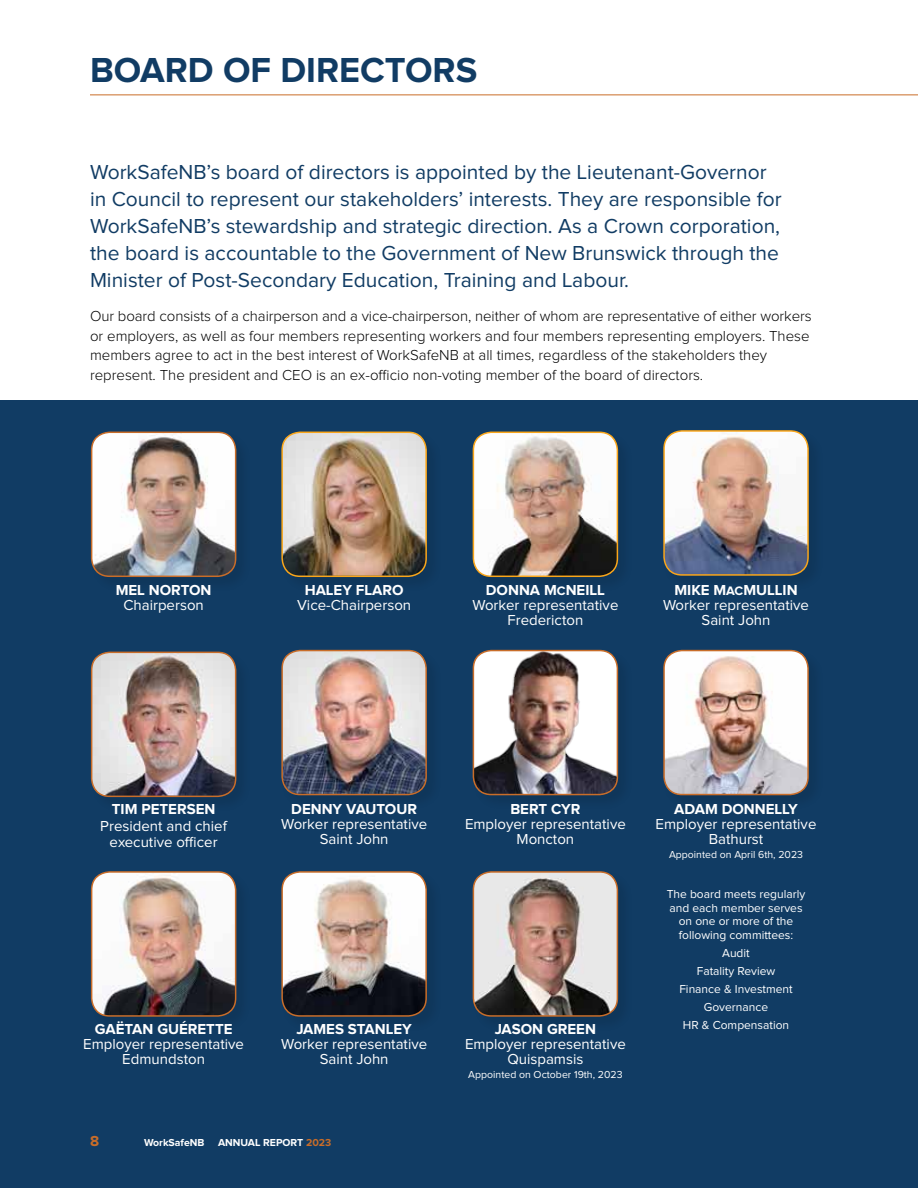
<style>
.page{position:relative;width:918px;height:1188px;background:#fff}
.page>*{position:absolute;margin:0;border:0;box-sizing:border-box;transform-origin:0 0}
.t1{font:700 36px "Proxima Nova";color:#113c64}
.t2{font:21px/27px "Proxima Nova";color:#113c64}
.t3{font:300 15px/19.5px "Proxima Nova";color:#000}
.t4{font:15px/15px "Proxima Nova";color:#fff;text-align:center}
.t5{font:700 15px "Proxima Nova";color:#fff}
.t6{font:700 15px "Proxima Nova";color:#c96d29}
.t7{font:12px/18px "Proxima Nova";color:#fff;text-align:center}
.t8{font:10.5px "Proxima Nova";color:#fff}
.t9{font:700 10.5px "Proxima Nova";color:#fff}
.s1{font-weight:700}
.s2{font-weight:700;font-size:12.75px}
.s3{color:#c96d29}
</style>
<div class="page">
<hr style="left:90px;top:94px;width:828px;height:1px;background:#c96d29">
<div style="left:0;top:400px;width:918px;height:788px;background:#113c64"></div>
<div style="left:281px;top:870px;width:162px;height:162px;background:#103960"></div>
<img style="left:284px;top:872px;width:142px;height:142px">
<div style="left:281px;top:871px;width:146px;height:146px;border:2px solid #c96d29;border-radius:18px"></div>
<div style="left:90px;top:870px;width:162px;height:162px;background:#103960"></div>
<img style="left:92px;top:872px;width:144px;height:144px">
<div style="left:91px;top:871px;width:145px;height:146px;border:2px solid #c96d29;border-radius:18px"></div>
<div style="left:472px;top:649px;width:162px;height:162px;background:#103a60"></div>
<img style="left:473px;top:651px;width:144px;height:144px">
<div style="left:473px;top:650px;width:145px;height:145px;border:2px solid #c96d29;border-radius:18px"></div>
<div style="left:281px;top:649px;width:162px;height:162px;background:#103a60"></div>
<img style="left:282px;top:651px;width:144px;height:143px">
<div style="left:281px;top:650px;width:146px;height:145px;border:2px solid #c96d29;border-radius:18px"></div>
<div style="left:663px;top:429px;width:162px;height:162px;background:#103960"></div>
<img style="left:664px;top:431px;width:144px;height:144px">
<div style="left:663px;top:430px;width:146px;height:146px;border:2px solid #faa61a;border-radius:18px"></div>
<div style="left:472px;top:431px;width:162px;height:162px;background:#103a60"></div>
<img style="left:473px;top:432px;width:144px;height:144px">
<div style="left:473px;top:432px;width:145px;height:145px;border:2px solid #faa61a;border-radius:18px"></div>
<div style="left:90px;top:651px;width:162px;height:162px;background:#103a60"></div>
<img style="left:92px;top:653px;width:144px;height:143px">
<div style="left:91px;top:652px;width:145px;height:145px;border:2px solid #c96d29;border-radius:18px"></div>
<div style="left:663px;top:649px;width:162px;height:162px;background:#103a60"></div>
<img style="left:664px;top:651px;width:144px;height:144px">
<div style="left:663px;top:650px;width:146px;height:145px;border:2px solid #c96d29;border-radius:18px"></div>
<div style="left:281px;top:431px;width:162px;height:162px;background:#103a60"></div>
<img style="left:282px;top:432px;width:144px;height:144px">
<div style="left:281px;top:432px;width:146px;height:145px;border:2px solid #faa61a;border-radius:18px"></div>
<div style="left:90px;top:431px;width:162px;height:162px;background:#103a60"></div>
<img style="left:92px;top:432px;width:144px;height:144px">
<div style="left:91px;top:432px;width:145px;height:145px;border:2px solid #c96d29;border-radius:18px"></div>
<div style="left:472px;top:870px;width:162px;height:162px;background:#103960"></div>
<img style="left:473px;top:872px;width:144px;height:144px">
<div style="left:473px;top:871px;width:145px;height:146px;border:2px solid #c96d29;border-radius:18px"></div>
<h1 class="t1" style="left:90px;top:50px;width:389px">BOARD OF DIRECTORS</h1>
<p class="t2" style="left:90px;top:159px;width:693px">WorkSafeNB’s board of directors is appointed by the Lieutenant-Governor in Council to represent our stakeholders’ interests. They are responsible for WorkSafeNB’s stewardship and strategic direction. As a Crown corporation, the board is accountable to the Government of New Brunswick through the Minister of Post-Secondary Education, Training and Labour.</p>
<p class="t3" style="left:90px;top:307px;width:723px">Our board consists of a chairperson and a vice-chairperson, neither of whom are representative of either workers or employers, as well as four members representing workers and four members representing employers. These members agree to act in the best interest of WorkSafeNB at all times, regardless of the stakeholders they represent. The president and CEO is an ex-officio non-voting member of the board of directors.</p>
<p class="t5" style="left:116px;top:581px;width:97px">MEL NORTON</p>
<p class="t4" style="left:123px;top:598px;width:82px">Chairperson</p>
<p class="t5" style="left:305px;top:581px;width:100px">HALEY FLARO</p>
<p class="t4" style="left:297px;top:598px;width:116px">Vice-Chairperson</p>
<p class="t4" style="left:472px;top:583px;width:148px"><span class="s1">DONNA M</span><span class="s2">C</span><span class="s1">NEILL<br></span>Worker representative<br>Fredericton</p>
<p class="t4" style="left:663px;top:583px;width:148px"><span class="s1">MIKE M</span><span class="s2">AC</span><span class="s1">MULLIN<br></span>Worker representative<br>Saint John</p>
<p class="t5" style="left:112px;top:801px;width:105px">TIM PETERSEN</p>
<p class="t4" style="left:100px;top:818px;width:128px;line-height:16.5px">President and chief executive officer</p>
<p class="t5" style="left:291px;top:801px;width:127px">DENNY VAUTOUR</p>
<p class="t4" style="left:281px;top:817px;width:148px">Worker representative<br>Saint John</p>
<p class="t5" style="left:95px;top:1021px;width:139px">GAËTAN GUÉRETTE</p>
<p class="t4" style="left:83px;top:1037px;width:162px">Employer representative<br>Edmundston</p>
<p class="t5" style="left:296px;top:1021px;width:117px">JAMES STANLEY</p>
<p class="t4" style="left:281px;top:1037px;width:148px">Worker representative<br>Saint John</p>
<p class="t6" style="left:90px;top:1132px;width:11px">8</p>
<p class="t9" style="left:144px;top:1136px;width:62px">WorkSafeNB</p>
<p class="t9" style="left:218px;top:1136px;width:115px">ANNUAL REPORT <span class="s3">2023</span></p>
<p class="t5" style="left:510px;top:801px;width:72px">BERT CYR</p>
<p class="t4" style="left:465px;top:817px;width:162px">Employer representative<br>Moncton</p>
<p class="t5" style="left:495px;top:1021px;width:103px">JASON GREEN</p>
<p class="t4" style="left:465px;top:1037px;width:162px">Employer representative<br>Quispamsis</p>
<p class="t8" style="left:468px;top:1069px;width:156px">Appointed on October 19th, 2023</p>
<p class="t5" style="left:674px;top:801px;width:125px">ADAM DONNELLY</p>
<p class="t4" style="left:656px;top:817px;width:162px">Employer representative<br>Bathurst</p>
<p class="t8" style="left:669px;top:849px;width:136px">Appointed on April 6th, 2023</p>
<p class="t7" style="left:667px;top:888px;width:140px;line-height:13.5px">The board meets regularly and each member serves on one or more of the following committees:</p>
<p class="t7" style="left:679px;top:944px;width:115px">Audit<br>Fatality Review<br>Finance &amp; Investment<br>Governance<br>HR &amp; Compensation</p>
</div>
